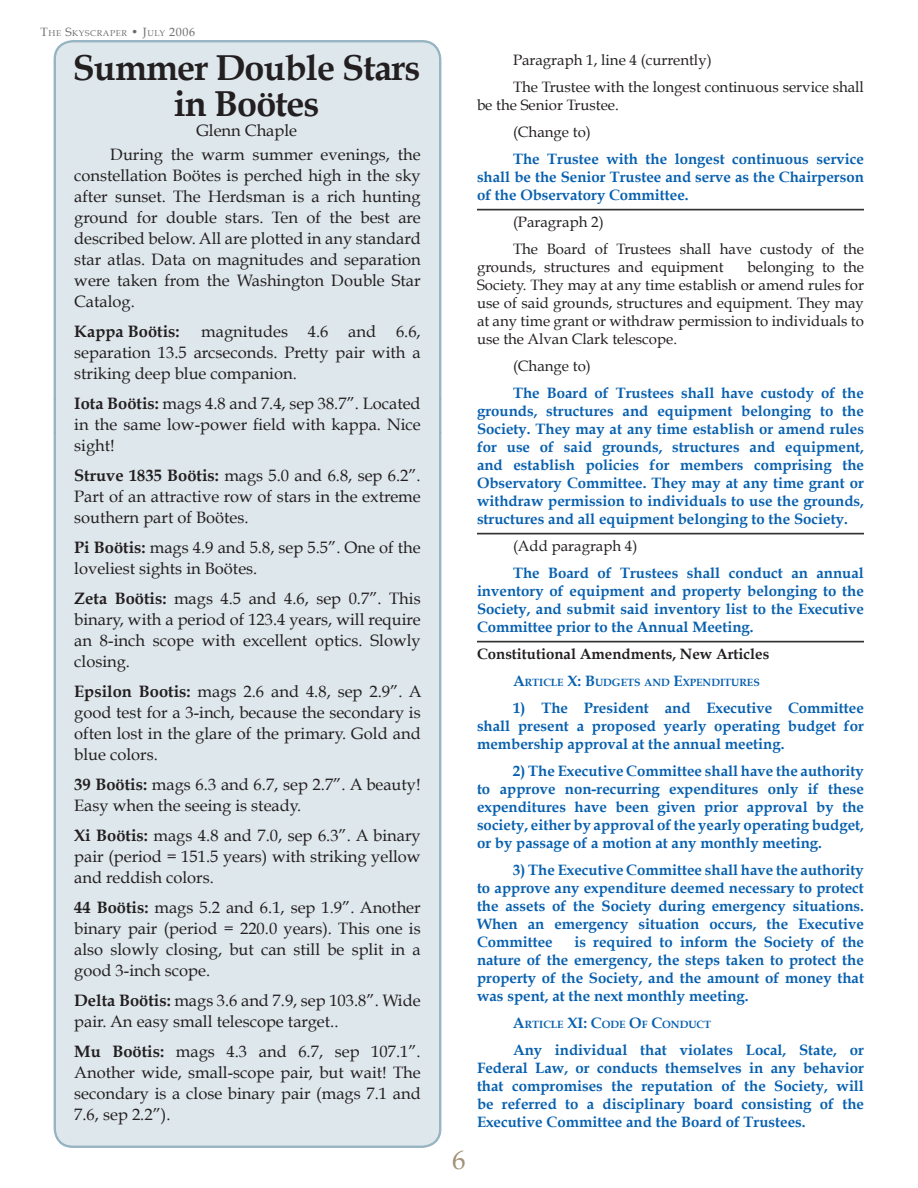
<style>
.page{position:relative;width:918px;height:1188px;background:#fff}
.page>*{position:absolute;margin:0;border:0;box-sizing:border-box;transform-origin:0 0}
.t1{font:700 36px/36px "Book Antiqua";letter-spacing:-.025em;color:#231f20;text-align:center}
.t2{font:27px "Book Antiqua";color:#a19175}
.t3{font:16.5px/21px "Book Antiqua";color:#231f20;text-align:justify}
.t4{font:700 16.5px "Book Antiqua";color:#231f20}
.t5{font:700 15px/18px "Book Antiqua";color:#0760af;text-align:justify}
.t6{font:15px/18px "Book Antiqua";color:#231f20}
.t7{font:700 15px "Book Antiqua";color:#231f20}
.t8{font:700 10.5px "Book Antiqua";color:#0760af}
.t9{font:8.4px "Book Antiqua";letter-spacing:.07em;color:#6c6d70}
.s1{font-size:12px}
.s2{font-weight:700}
.s3{font-size:15px}
</style>
<div class="page">
<hr style="left:477px;top:209px;width:387px;height:1px;background:#231f20">
<hr style="left:477px;top:210px;width:387px;height:1px;background:#231f20">
<div style="left:55px;top:42px;width:385px;height:1104px;background:#dee7ec"></div>
<hr style="left:477px;top:533px;width:387px;height:1px;background:#231f20">
<hr style="left:477px;top:534px;width:387px;height:1px;background:#231f20">
<hr style="left:477px;top:641px;width:387px;height:1px;background:#231f20">
<hr style="left:477px;top:642px;width:387px;height:1px;background:#231f20">
<p class="t9" style="left:40px;top:28px;width:156px"><span class="s1">T</span>HE <span class="s1">S</span>KYSCRAPER <span class="s1">• J</span>ULY <span class="s1">2006</span></p>
<h1 class="t1" style="left:73px;top:50px;width:349px">Summer Double Stars in Boötes</h1>
<p class="t3" style="left:196px;top:120px;width:102px">Glenn Chaple</p>
<p class="t3" style="left:74px;top:144px;width:348px;text-indent:36px">During the warm summer evenings, the constellation Boötes is perched high in the sky after sunset. The Herdsman is a rich hunting ground for double stars. Ten of the best are described below. All are plotted in any standard star atlas. Data on magnitudes and separation were taken from the Washington Double Star Catalog.</p>
<p class="t4" style="left:74px;top:322px;width:107px">Kappa Boötis:</p>
<p class="t3" style="left:74px;top:321px;width:348px;text-indent:127px">magnitudes 4.6 and 6.6, separation 13.5 arcseconds. Pretty pair with a striking deep blue companion.</p>
<p class="t3" style="left:74px;top:393px;width:348px"><span class="s2">Iota Boötis:</span> mags 4.8 and 7.4, sep 38.7”. Located in the same low-power field with kappa. Nice sight!</p>
<p class="t3" style="left:74px;top:465px;width:348px"><span class="s2">Struve 1835 Boötis:</span> mags 5.0 and 6.8, sep 6.2”.<br>Part of an attractive row of stars in the extreme southern part of Boötes.</p>
<p class="t3" style="left:74px;top:537px;width:348px"><span class="s2">Pi Boötis:</span> mags 4.9 and 5.8, sep 5.5”. One of the loveliest sights in Boötes.</p>
<p class="t3" style="left:74px;top:588px;width:348px"><span class="s2">Zeta Boötis:</span> mags 4.5 and 4.6, sep 0.7”. This binary, with a period of 123.4 years, will require an 8-inch scope with excellent optics. Slowly closing.</p>
<p class="t3" style="left:74px;top:681px;width:349px"><span class="s2">Epsilon Bootis:</span> mags 2.6 and 4.8, sep 2.9”. A good test for a 3-inch, because the secondary is often lost in the glare of the primary. Gold and blue colors.</p>
<p class="t3" style="left:74px;top:774px;width:348px"><span class="s2">39 Boötis:</span> mags 6.3 and 6.7, sep 2.7”. A beauty!<br>Easy when the seeing is steady.</p>
<p class="t3" style="left:74px;top:825px;width:348px"><span class="s2">Xi Boötis:</span> mags 4.8 and 7.0, sep 6.3”. A binary pair (period = 151.5 years) with striking yellow and reddish colors.</p>
<p class="t3" style="left:74px;top:897px;width:348px"><span class="s2">44 Boötis:</span> mags 5.2 and 6.1, sep 1.9”. Another binary pair (period = 220.0 years). This one is also slowly closing, but can still be split in a good 3-inch scope.</p>
<p class="t3" style="left:74px;top:990px;width:348px"><span class="s2">Delta Boötis:</span> mags 3.6 and 7.9, sep 103.8”. Wide pair. An easy small telescope target..</p>
<p class="t3" style="left:74px;top:1041px;width:348px"><span class="s2">Mu Boötis:</span> mags 4.3 and 6.7, sep 107.1”.<br>Another wide, small-scope pair, but wait! The secondary is a close binary pair (mags 7.1 and 7.6, sep 2.2”).</p>
<h2 class="t2" style="left:452px;top:1143px;width:15px">6</h2>
<p class="t6" style="left:513px;top:46px;width:353px;line-height:27px">Paragraph 1, line 4 (currently)<br>The Trustee with the longest continuous service shall</p>
<p class="t6" style="left:477px;top:91px;width:143px;line-height:27px;text-align:center">be the Senior Trustee. (Change to)</p>
<p class="t5" style="left:477px;top:150px;width:388px;text-indent:36px">The Trustee with the longest continuous service shall be the Senior Trustee and serve as the Chairperson of the Observatory Committee.</p>
<p class="t6" style="left:513px;top:208px;width:353px;line-height:27px">(Paragraph 2)<br>The Board of Trustees shall have custody of the</p>
<p class="t6" style="left:477px;top:258px;width:248px">grounds, structures and equipment</p>
<p class="t6" style="left:477px;top:258px;width:389px;text-align:justify;text-indent:271px">belonging to the Society. They may at any time establish or amend rules for use of said grounds, structures and equipment. They may at any time grant or withdraw permission to individuals to use the Alvan Clark telescope.</p>
<p class="t6" style="left:513px;top:357px;width:79px">(Change to)</p>
<p class="t5" style="left:477px;top:384px;width:389px;text-indent:36px">The Board of Trustees shall have custody of the grounds, structures and equipment belonging to the Society. They may at any time establish or amend rules for use of said grounds, structures and equipment, and establish policies for members comprising the Observatory Committee. They may at any time grant or withdraw permission to individuals to use the grounds, structures and all equipment belonging to the Society.</p>
<p class="t6" style="left:513px;top:537px;width:126px">(Add paragraph 4)</p>
<p class="t5" style="left:477px;top:564px;width:389px;text-indent:36px">The Board of Trustees shall conduct an annual inventory of equipment and property belonging to the Society, and submit said inventory list to the Executive Committee prior to the Annual Meeting.</p>
<p class="t7" style="left:477px;top:645px;width:294px">Constitutional Amendments, New Articles</p>
<p class="t8" style="left:513px;top:676px;width:248px"><span class="s3">A</span>RTICLE <span class="s3">X: B</span>UDGETS AND <span class="s3">E</span>XPENDITURES</p>
<p class="t5" style="left:477px;top:699px;width:389px;text-indent:36px">1) The President and Executive Committee shall present a proposed yearly operating budget for membership approval at the annual meeting.</p>
<p class="t5" style="left:477px;top:762px;width:388px;text-indent:36px">2) The Executive Committee shall have the authority to approve non-recurring expenditures only if these expenditures have been given prior approval by the society, either by approval of the yearly operating budget, or by passage of a motion at any monthly meeting.</p>
<p class="t5" style="left:477px;top:861px;width:388px;text-indent:36px">3) The Executive Committee shall have the authority to approve any expenditure deemed necessary to protect the assets of the Society during emergency situations.<br>When an emergency situation occurs, the Executive Committee</p>
<p class="t5" style="left:477px;top:933px;width:388px;text-indent:97px">is required to inform the Society of the nature of the emergency, the steps taken to protect the property of the Society, and the amount of money that was spent, at the next monthly meeting.</p>
<p class="t8" style="left:513px;top:1018px;width:200px"><span class="s3">A</span>RTICLE <span class="s3">XI: C</span>ODE <span class="s3">O</span>F <span class="s3">C</span>ONDUCT</p>
<p class="t5" style="left:477px;top:1041px;width:389px;text-indent:36px">Any individual that violates Local, State, or Federal Law, or conducts themselves in any behavior that compromises the reputation of the Society, will be referred to a disciplinary board consisting of the Executive Committee and the Board of Trustees.</p>
</div>
